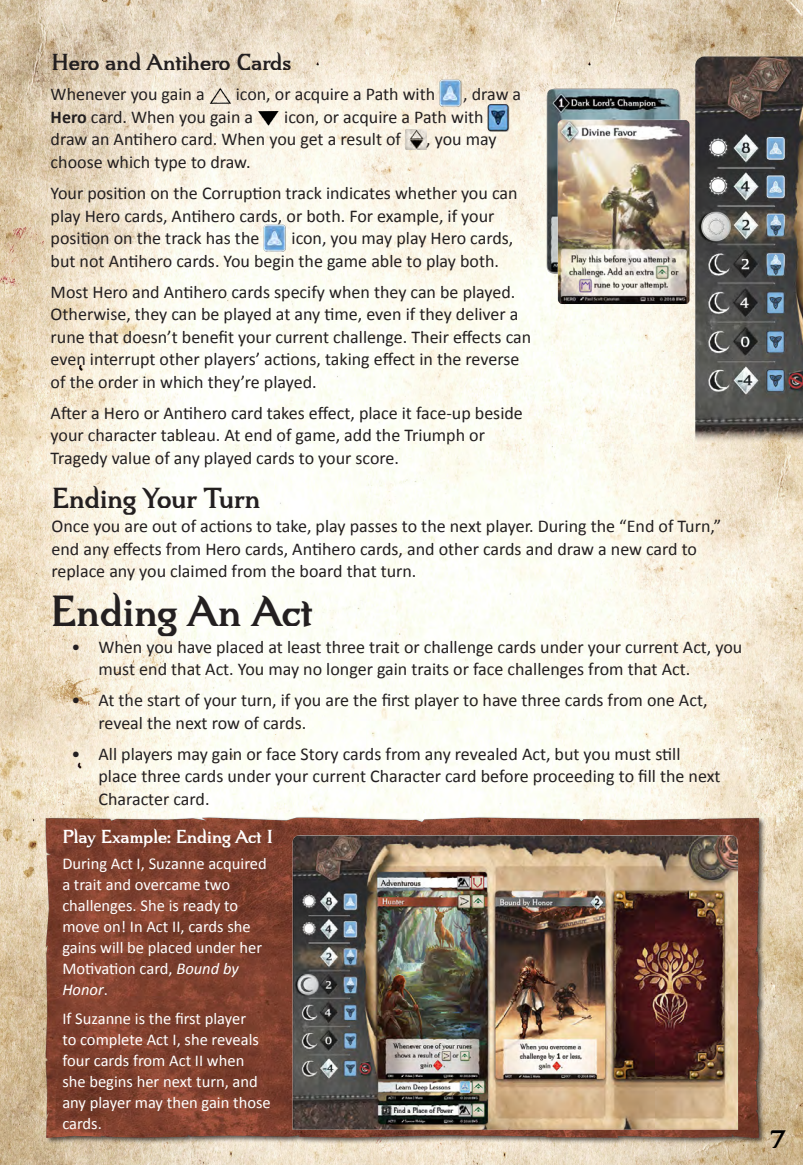
<style>
.page{position:relative;width:803px;height:1165px;background:#fff}
.page>*{position:absolute;margin:0;border:0;box-sizing:border-box;transform-origin:0 0}
.t1{font:700 45px "Eulipia";color:#231f20}
.t2{font:700 30px "Eulipia";color:#231f20}
.t3{font:700 27px "Eulipia";color:#000}
.t4{font:700 24px "Eulipia";color:#231f20}
.t5{font:700 19.5px "Eulipia";color:#fff}
.t6{font:18px/22.5px "Calibri";color:#231f20}
.t7{font:16.5px/21px "Calibri";color:#fff}
.s1{font-weight:700}
.s2{font-style:italic}
</style>
<div class="page">
<img style="left:0;top:0;width:803px;height:1164px">
<img style="left:39px;top:811px;width:725px;height:331px">
<img style="left:209px;top:86px;width:23px;height:17px">
<img style="left:439px;top:79px;width:24px;height:29px">
<img style="left:257px;top:111px;width:23px;height:18px">
<img style="left:484px;top:103px;width:28px;height:29px">
<img style="left:405px;top:129px;width:21px;height:21px">
<img style="left:263px;top:224px;width:24px;height:29px">
<img style="left:542px;top:86px;width:120px;height:189px">
<img style="left:662px;top:34px;width:141px;height:409px">
<img style="left:285px;top:825px;width:460px;height:313px">
<img style="left:555px;top:117px;width:136px;height:189px">
<h3 class="t4" style="left:51px;top:48px;width:241px">Hero and Antihero Cards</h3>
<p class="t6" style="left:51px;top:82px;width:155px">Whenever you gain a</p>
<p class="t6" style="left:236px;top:82px;width:201px">icon, or acquire a Path with</p>
<p class="t6" style="left:463px;top:82px;width:59px">, draw a</p>
<p class="t6" style="left:51px;top:105px;width:204px"><span class="s1">Hero</span> card. When you gain a</p>
<p class="t6" style="left:51px;top:105px;width:434px;text-indent:234px">icon, or acquire a Path with draw an Antihero card. When you get a result of</p>
<p class="t6" style="left:426px;top:127px;width:72px">, you may</p>
<p class="t6" style="left:51px;top:146px;width:468px;line-height:31px">choose which type to draw.<br>Your position on the Corruption track indicates whether you can</p>
<p class="t6" style="left:51px;top:203px;width:445px">play Hero cards, Antihero cards, or both. For example, if your position on the track has the</p>
<p class="t6" style="left:51px;top:226px;width:464px;text-indent:241px">icon, you may play Hero cards, but not Antihero cards. You begin the game able to play both.</p>
<p class="t6" style="left:51px;top:279px;width:482px">Most Hero and Antihero cards specify when they can be played.<br>Otherwise, they can be played at any time, even if they deliver a rune that doesn’t benefit your current challenge. Their effects can even interrupt other players’ actions, taking effect in the reverse of the order in which they’re played.</p>
<p class="t6" style="left:51px;top:400px;width:474px">After a Hero or Antihero card takes effect, place it face-up beside your character tableau. At end of game, add the Triumph or<br>Tragedy value of any played cards to your score.</p>
<h2 class="t2" style="left:52px;top:480px;width:210px">Ending Your Turn</h2>
<p class="t6" style="left:51px;top:514px;width:671px">Once you are out of actions to take, play passes to the next player. During the “End of Turn,” end any effects from Hero cards, Antihero cards, and other cards and draw a new card to replace any you claimed from the board that turn.</p>
<h1 class="t1" style="left:51px;top:585px;width:263px">Ending An Act</h1>
<p class="t6" style="left:98px;top:634px;width:645px;text-indent:-27px">• When you have placed at least three trait or challenge cards under your current Act, you must end that Act. You may no longer gain traits or face challenges from that Act.</p>
<p class="t6" style="left:98px;top:688px;width:610px;text-indent:-27px">• At the start of your turn, if you are the first player to have three cards from one Act, reveal the next row of cards.</p>
<p class="t6" style="left:98px;top:741px;width:624px;text-indent:-27px">• All players may gain or face Story cards from any revealed Act, but you must still place three cards under your current Character card before proceeding to fill the next<br>Character card.</p>
<p class="t5" style="left:63px;top:825px;width:212px">Play Example: Ending Act I</p>
<p class="t7" style="left:62px;top:851px;width:206px">During Act I, Suzanne acquired a trait and overcame two challenges. She is ready to move on! In Act II, cards she gains will be placed under her<br>Motivation card, <span class="s2">Bound by<br>Honor</span>.</p>
<p class="t7" style="left:62px;top:1007px;width:210px">If Suzanne is the first player<br>to complete Act I, she reveals four cards from Act II when she begins her next turn, and any player may then gain those cards.</p>
<h3 class="t3" style="left:770px;top:1123px;width:18px">7</h3>
</div>
